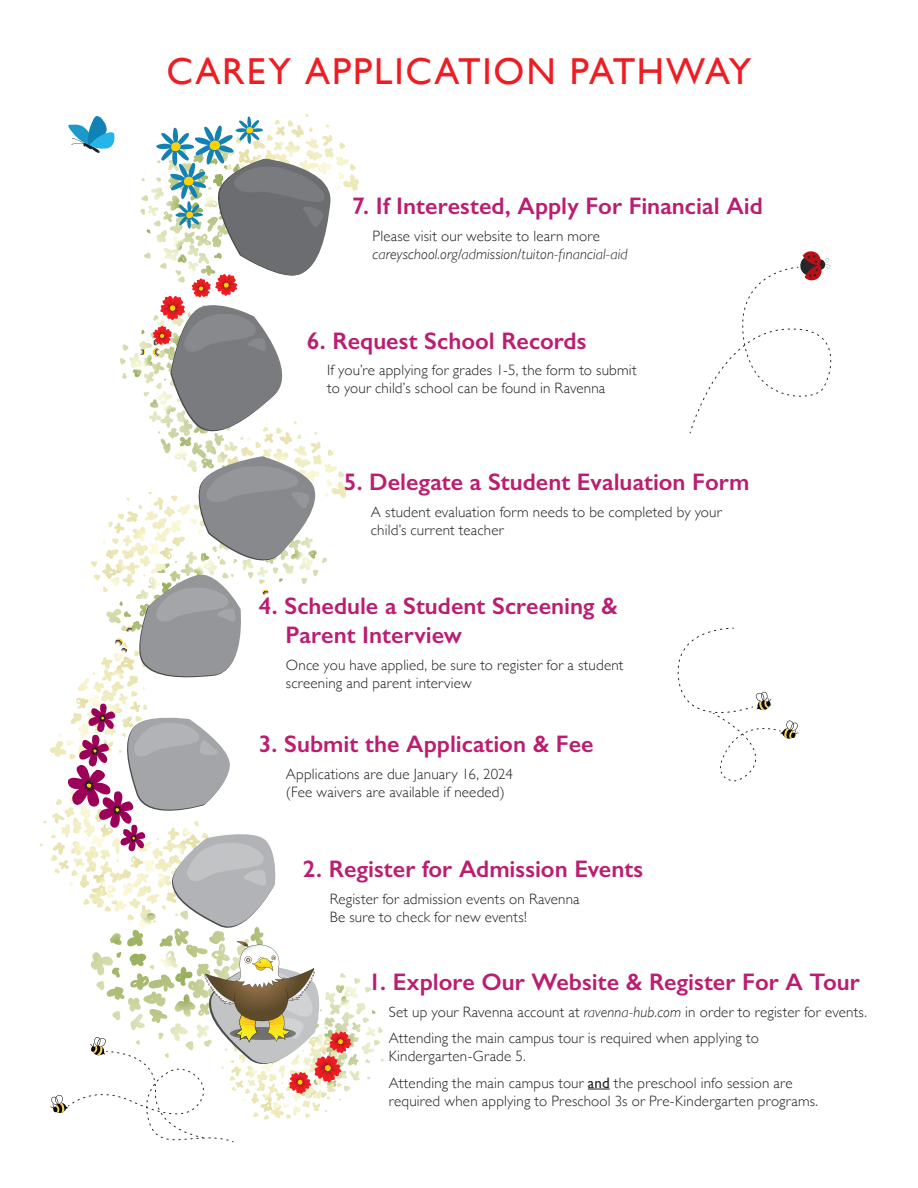
<style>
.page{position:relative;width:918px;height:1188px;background:#fff}
.page>*{position:absolute;margin:0;border:0;box-sizing:border-box;transform-origin:0 0}
.Paragraph_Style_2{font:37.5px "Gill Sans";letter-spacing:.05em;color:#ee1d23}
.Paragraph_Style_2-2{font:600 24px/28.8px "Gill Sans";color:#bb1d71}
.t1{font:300 15px/18px "Gill Sans";letter-spacing:.01em;color:#231f20}
.Paragraph_Style_2-3{font:italic 300 15px/18px "Gill Sans";letter-spacing:.005em;color:#231f20}
.s1{font-style:normal}
.s2{font-style:italic}
.s3{font-weight:400}
</style>
<div class="page">
<svg style="left:588px;top:1089px;width:22px;height:1px"></svg>
<svg style="left:689px;top:251px;width:143px;height:183px"></svg>
<svg style="left:677px;top:627px;width:121px;height:155px"></svg>
<svg style="left:40px;top:114px;width:344px;height:1029px"></svg>
<p class="Paragraph_Style_2" style="left:167px;top:50px;width:586px">CAREY APPLICATION PATHWAY</p>
<p class="Paragraph_Style_2-2" style="left:352px;top:191px;width:412px">7. If Interested, Apply For Financial Aid</p>
<p class="Paragraph_Style_2-3" style="left:373px;top:227px;width:257px"><span class="s1">Please visit our website to learn more </span>careyschool.org/admission/tuiton-financial-aid</p>
<p class="Paragraph_Style_2-2" style="left:307px;top:326px;width:281px">6. Request School Records</p>
<p class="t1" style="left:327px;top:361px;width:311px">If you’re applying for grades 1-5, the form to submit to your child’s school can be found in Ravenna</p>
<p class="Paragraph_Style_2-2" style="left:344px;top:468px;width:407px">5. Delegate a Student Evaluation Form</p>
<p class="t1" style="left:371px;top:502px;width:352px">A student evaluation form needs to be completed by your child’s current teacher</p>
<p class="Paragraph_Style_2-2" style="left:286px;top:591px;width:334px;text-indent:-27px">4. Schedule a Student Screening &amp;<br>Parent Interview</p>
<p class="t1" style="left:286px;top:655px;width:339px">Once you have applied, be sure to register for a student screening and parent interview</p>
<p class="Paragraph_Style_2-2" style="left:259px;top:730px;width:336px">3. Submit the Application &amp; Fee</p>
<p class="t1" style="left:286px;top:764px;width:228px">Applications are due January 16, 2024 (Fee waivers are available if needed)</p>
<p class="Paragraph_Style_2-2" style="left:303px;top:854px;width:342px">2. Register for Admission Events</p>
<p class="t1" style="left:330px;top:889px;width:251px">Register for admission events on Ravenna<br>Be sure to check for new events!</p>
<p class="Paragraph_Style_2-2" style="left:369px;top:967px;width:493px">1. Explore Our Website &amp; Register For A Tour</p>
<p class="t1" style="left:389px;top:1002px;width:480px">Set up your Ravenna account at <span class="s2">ravenna-hub.com</span> in order to register for events.</p>
<p class="t1" style="left:389px;top:1029px;width:372px">Attending the main campus tour is required when applying to<br>Kindergarten-Grade 5.</p>
<p class="t1" style="left:389px;top:1073px;width:431px">Attending the main campus tour <span class="s3">and</span> the preschool info session are required when applying to Preschool 3s or Pre-Kindergarten programs.</p>
</div>
